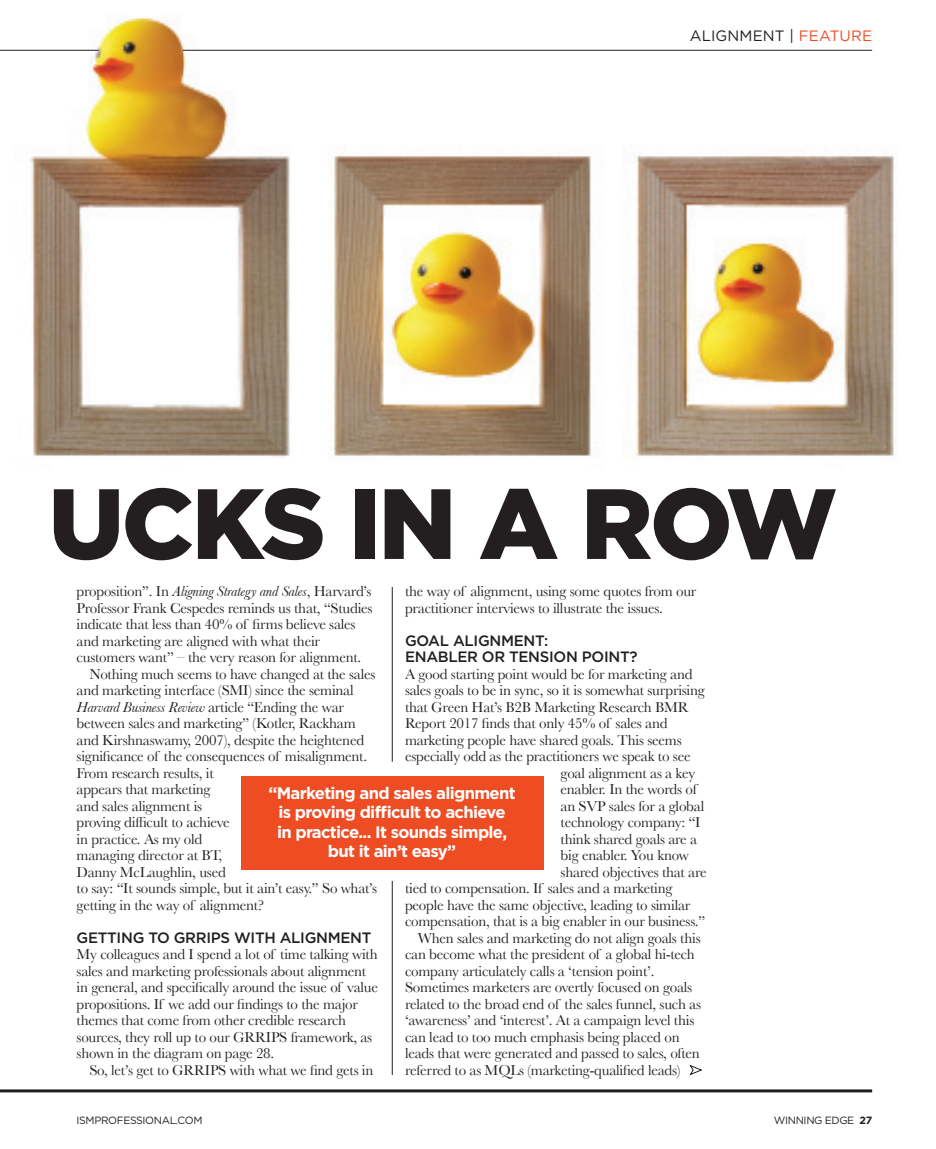
<style>
.page{position:relative;width:936px;height:1149px;background:#fff}
.page>*{position:absolute;margin:0;border:0;box-sizing:border-box;transform-origin:0 0}
.t1{font:900 99.45px "Gotham";letter-spacing:-.025em;color:#231f20}
.t2{font:700 16.65px/19.5px "Gotham";letter-spacing:-.04em;color:#fff;text-align:center}
.t3{font:15px/16.5px "Baskerville";letter-spacing:-.015em;color:#231f20}
.t4{font:500 15px "Gotham";letter-spacing:-.02em;color:#231f20}
.t5{font:15px "Gotham";letter-spacing:.01em;color:#231f20}
.t6{font:10.5px "Gotham";letter-spacing:-.035em;color:#231f20}
.s1{color:#ee4d24}
.s2{font-style:italic}
.s3{font-weight:700}
</style>
<div class="page">
<img style="left:0;top:17px;width:895px;height:441px">
<hr style="left:0;top:1089px;width:872px;height:3px;background:#231f20">
<hr style="left:0;top:50px;width:872px;height:1px;background:#231f20">
<hr style="left:392px;top:880px;width:1px;height:194px;background:#231f20">
<hr style="left:392px;top:587px;width:1px;height:174px;background:#231f20">
<svg style="left:689px;top:1064px;width:13px;height:11px"></svg>
<img style="left:89px;top:19px;width:137px;height:101px">
<div style="left:240px;top:775px;width:303px;height:94px;background:#ee4d24"></div>
<p class="t5" style="left:689px;top:27px;width:184px">ALIGNMENT | <span class="s1">FEATURE</span></p>
<h1 class="t1" style="left:49px;top:466px;width:790px">UCKS IN A ROW</h1>
<p class="t3" style="left:77px;top:582px;width:297px">proposition”. In <span class="s2">Aligning Strategy and Sales</span>, Harvard’s Professor Frank Cespedes reminds us that, “Studies indicate that less than 40% of firms believe sales and marketing are aligned with what their customers want” – the very reason for alignment.</p>
<p class="t3" style="left:77px;top:665px;width:302px;text-indent:13px">Nothing much seems to have changed at the sales and marketing interface (SMI) since the seminal <span class="s2">Harvard Business Review</span> article “Ending the war between sales and marketing” (Kotler, Rackham and Kirshnaswamy, 2007), despite the heightened significance of the consequences of misalignment.<br>From research results, it<br>appears that marketing<br>and sales alignment is<br>proving difficult to achieve<br>in practice. As my old<br>managing director at BT,<br>Danny McLaughlin, used<br>to say: “It sounds simple, but it ain’t easy.” So what’s getting in the way of alignment?</p>
<p class="t4" style="left:77px;top:928px;width:296px">GETTING TO GRRIPS WITH ALIGNMENT</p>
<p class="t3" style="left:77px;top:945px;width:303px">My colleagues and I spend a lot of time talking with sales and marketing professionals about alignment in general, and specifically around the issue of value propositions. If we add our findings to the major themes that come from other credible research sources, they roll up to our GRRIPS framework, as shown in the diagram on page 28.</p>
<p class="t3" style="left:89px;top:1061px;width:285px">So, let’s get to GRRIPS with what we find gets in</p>
<p class="t3" style="left:405px;top:582px;width:293px">the way of alignment, using some quotes from our practitioner interviews to illustrate the issues.</p>
<p class="t4" style="left:405px;top:631px;width:145px">GOAL ALIGNMENT:</p>
<p class="t4" style="left:405px;top:648px;width:234px">ENABLER OR TENSION POINT?</p>
<p class="t3" style="left:405px;top:665px;width:289px">A good starting point would be for marketing and</p>
<p class="t3" style="left:405px;top:681px;width:301px">sales goals to be in sync, so it is somewhat surprising</p>
<p class="t3" style="left:405px;top:698px;width:285px">that Green Hat’s B2B Marketing Research BMR</p>
<p class="t3" style="left:405px;top:714px;width:264px">Report 2017 finds that only 45% of sales and</p>
<p class="t3" style="left:405px;top:731px;width:278px">marketing people have shared goals. This seems</p>
<p class="t3" style="left:405px;top:747px;width:287px">especially odd as the practitioners we speak to see</p>
<p class="t3" style="left:560px;top:764px;width:136px">goal alignment as a key</p>
<p class="t3" style="left:560px;top:780px;width:138px">enabler. In the words of</p>
<p class="t3" style="left:560px;top:797px;width:145px">an SVP sales for a global</p>
<p class="t3" style="left:560px;top:813px;width:141px">technology company: “I</p>
<p class="t3" style="left:560px;top:830px;width:138px">think shared goals are a</p>
<p class="t3" style="left:560px;top:846px;width:130px">big enabler. You know</p>
<p class="t3" style="left:560px;top:863px;width:148px">shared objectives that are</p>
<p class="t3" style="left:405px;top:879px;width:269px">tied to compensation. If sales and a marketing</p>
<p class="t3" style="left:405px;top:896px;width:287px">people have the same objective, leading to similar</p>
<p class="t3" style="left:405px;top:912px;width:302px">compensation, that is a big enabler in our business.”</p>
<p class="t3" style="left:405px;top:929px;width:297px;text-indent:13px">When sales and marketing do not align goals this can become what the president of a global hi-tech company articulately calls a ‘tension point’.<br>Sometimes marketers are overtly focused on goals related to the broad end of the sales funnel, such as ‘awareness’ and ‘interest’. At a campaign level this can lead to too much emphasis being placed on leads that were generated and passed to sales, often referred to as MQLs (marketing-qualified leads)</p>
<p class="t2" style="left:268px;top:782px;width:249px">“Marketing and sales alignment is proving difficult to achieve<br>in practice... It sounds simple, but it ain’t easy”</p>
<p class="t6" style="left:77px;top:1113px;width:127px">ISMPROFESSIONAL.COM</p>
<p class="t6" style="left:773px;top:1113px;width:100px">WINNING EDGE <span class="s3">27</span></p>
</div>
